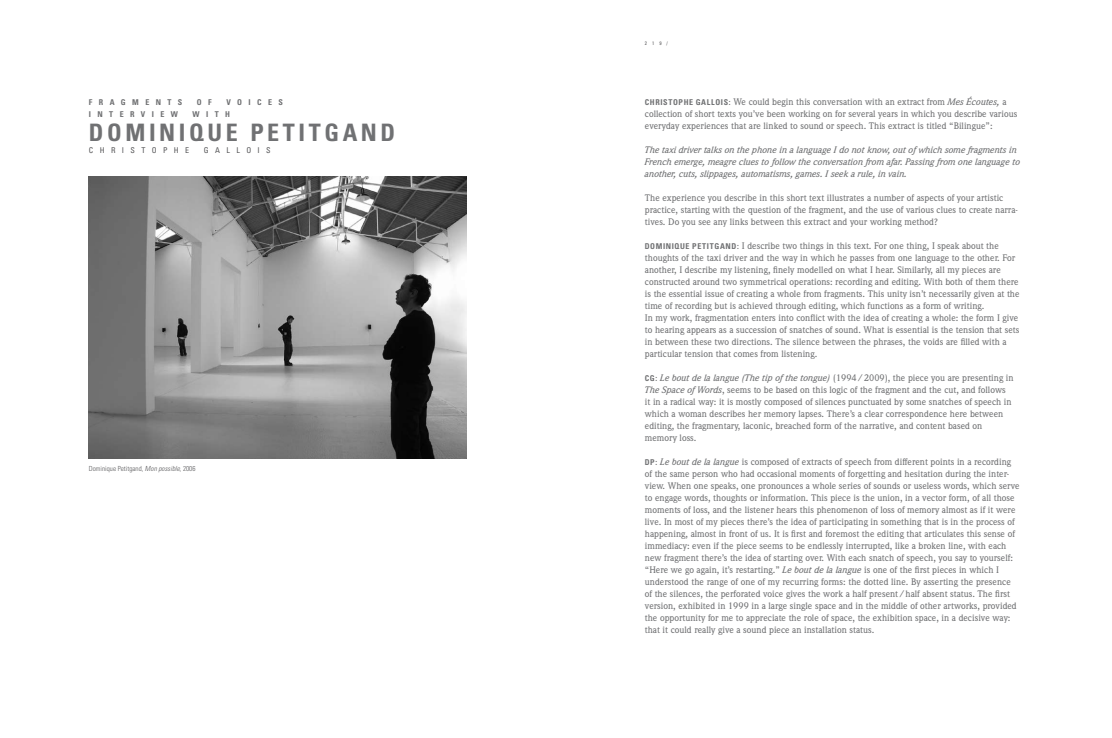
<style>
.page{position:relative;width:1112px;height:738px;background:#fff}
.page>*{position:absolute;margin:0;border:0;box-sizing:border-box;transform-origin:0 0}
.t1{font:700 condensed 24px "Univers LT";letter-spacing:.15em;color:#707173}
.t2{font:500 9.3px/12px "Weidemann LT";color:#707173}
.t3{font:italic 500 9.3px/12px "Weidemann LT";color:#707173}
.t4{font:700 condensed 8px "Univers LT";letter-spacing:.8em;color:#707173}
.t5{font:condensed 8px "Univers LT";letter-spacing:.8em;color:#58585a}
.t6{font:300 condensed 7px "Univers LT";color:#58585a}
.t7{font:condensed 5px "Univers LT";color:#58585a}
.s1{font-style:italic}
.s2{font-family:"Univers LT";font-weight:700;font-stretch:condensed;font-size:8px}
</style>
<div class="page">
<img style="left:89px;top:177px;width:377px;height:281px">
<p class="t4" style="left:89px;top:97px;width:95px">FRAGMENTS</p>
<p class="t4" style="left:197px;top:97px;width:16px">O F</p>
<p class="t4" style="left:226px;top:97px;width:58px">VOICES</p>
<p class="t4" style="left:89px;top:109px;width:90px">INTERVIEW</p>
<p class="t4" style="left:192px;top:109px;width:39px">WITH</p>
<h1 class="t1" style="left:89px;top:117px;width:308px">DOMINIQUE PETITGAND</h1>
<p class="t5" style="left:89px;top:145px;width:102px">CHRISTOPHE</p>
<p class="t5" style="left:204px;top:145px;width:68px">GALLOIS</p>
<p class="t6" style="left:89px;top:463px;width:108px">Dominique Petitgand, <span class="s1">Mon possible,</span> 2006</p>
<p class="t7" style="left:644px;top:40px;width:25px">219/</p>
<p class="t2" style="left:644px;top:95px;width:374px"><span class="s2">CHRISTOPHE GALLOIS:</span> We could begin this conversation with an extract from <span class="s1">Mes Écoutes,</span> a collection of short texts you’ve been working on for several years in which you describe various everyday experiences that are linked to sound or speech. This extract is titled “Bilingue”:</p>
<p class="t3" style="left:644px;top:143px;width:377px">The taxi driver talks on the phone in a language I do not know, out of which some fragments in<br>French emerge, meagre clues to follow the conversation from afar. Passing from one language to another, cuts, slippages, automatisms, games. I seek a rule, in vain.</p>
<p class="t2" style="left:644px;top:191px;width:374px">The experience you describe in this short text illustrates a number of aspects of your artistic practice, starting with the question of the fragment, and the use of various clues to create narra&shy;tives. Do you see any links between this extract and your working method?</p>
<p class="t2" style="left:644px;top:239px;width:376px"><span class="s2">DOMINIQUE PETITGAND:</span> I describe two things in this text. For one thing, I speak about the thoughts of the taxi driver and the way in which he passes from one language to the other. For another, I describe my listening, finely modelled on what I hear. Similarly, all my pieces are constructed around two symmetrical operations: recording and editing. With both of them there is the essential issue of creating a whole from fragments. This unity isn’t necessarily given at the time of recording but is achieved through editing, which functions as a form of writing.<br>In my work, fragmentation enters into conflict with the idea of creating a whole: the form I give to hearing appears as a succession of snatches of sound. What is essential is the tension that sets in between these two directions. The silence between the phrases, the voids are filled with a particular tension that comes from listening.</p>
<p class="t2" style="left:644px;top:371px;width:370px"><span class="s2">CG:</span> <span class="s1">Le bout de la langue (The tip of the tongue)</span> (1994/2009), the piece you are presenting in <span class="s1">The Space of Words</span>, seems to be based on this logic of the fragment and the cut, and follows<br>it in a radical way: it is mostly composed of silences punctuated by some snatches of speech in which a woman describes her memory lapses. There’s a clear correspondence here between editing, the fragmentary, laconic, breached form of the narrative, and content based on memory loss.</p>
<p class="t2" style="left:644px;top:455px;width:376px"><span class="s2">DP:</span> <span class="s1">Le bout de la langue</span> is composed of extracts of speech from different points in a recording of the same person who had occasional moments of forgetting and hesitation during the inter&shy;view. When one speaks, one pronounces a whole series of sounds or useless words, which serve to engage words, thoughts or information. This piece is the union, in a vector form, of all those moments of loss, and the listener hears this phenomenon of loss of memory almost as if it were live. In most of my pieces there’s the idea of participating in something that is in the process of happening, almost in front of us. It is first and foremost the editing that articulates this sense of immediacy: even if the piece seems to be endlessly interrupted, like a broken line, with each new fragment there’s the idea of starting over. With each snatch of speech, you say to yourself: “Here we go again, it’s restarting.” <span class="s1">Le bout de la langue</span> is one of the first pieces in which I understood the range of one of my recurring forms: the dotted line. By asserting the presence of the silences, the perforated voice gives the work a half present/half absent status. The first version, exhibited in 1999 in a large single space and in the middle of other artworks, provided the opportunity for me to appreciate the role of space, the exhibition space, in a decisive way: that it could really give a sound piece an installation status.</p>
</div>
